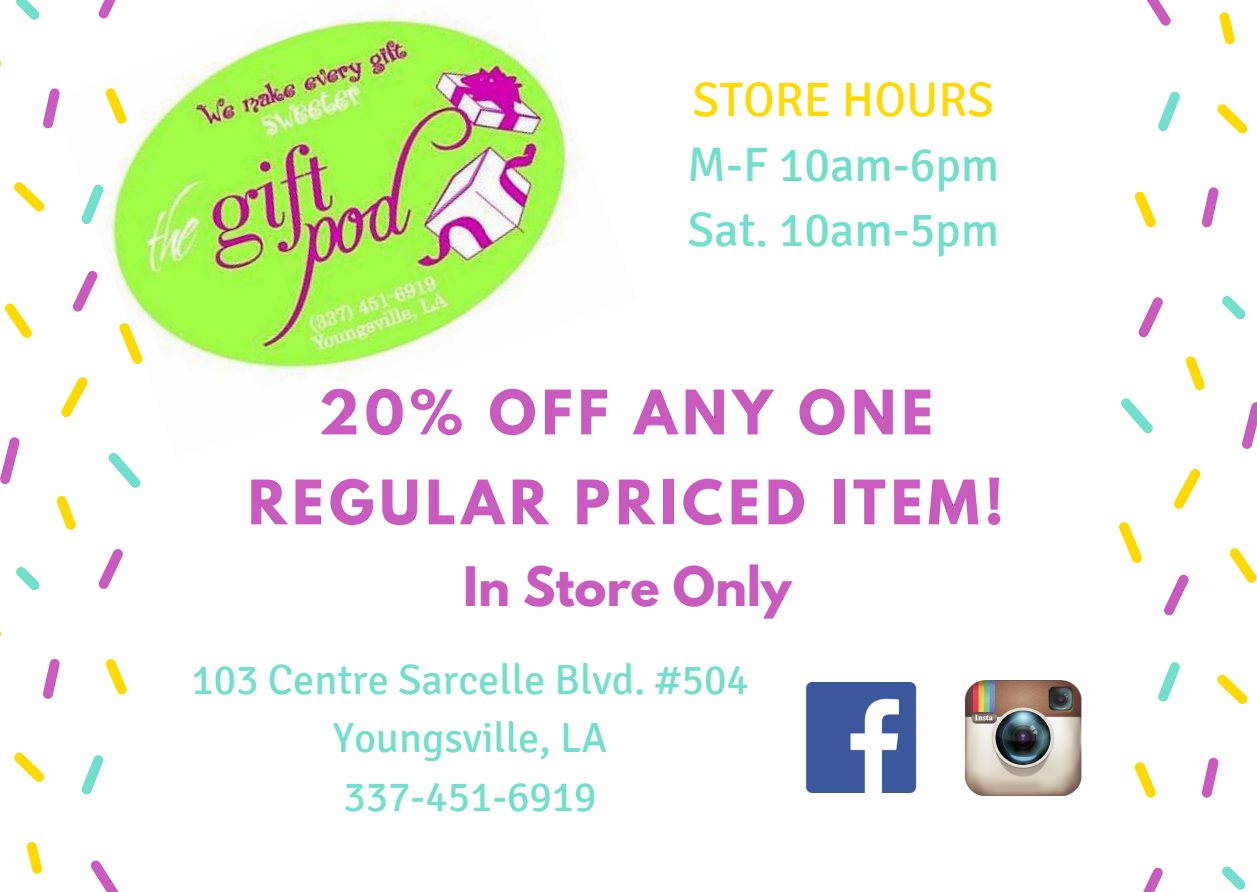
<style>
.page{position:relative;width:1257px;height:892px;background:#fff}
.page>*{position:absolute;margin:0;border:0;box-sizing:border-box;transform-origin:0 0}
.t1{font:700 54.3px/90px "League Spartan";letter-spacing:.1em;color:#c95bbf;text-align:center}
.t2{font:48.3px/65.1px "Signika";color:#72decc}
.t3{font:700 48.3px "League Spartan";color:#c95bbf}
.t4{font:48.3px "Signika";color:#ffd900}
.t5{font:42.3px/58.5px "Signika";color:#72decc;text-align:center}
</style>
<div class="page">
<img style="left:87px;top:8px;width:491px;height:376px">
<svg style="left:90px;top:860px;width:28px;height:32px"></svg>
<svg style="left:26px;top:842px;width:16px;height:32px"></svg>
<svg style="left:43px;top:658px;width:17px;height:41px"></svg>
<svg style="left:98px;top:549px;width:25px;height:40px"></svg>
<svg style="left:0;top:437px;width:19px;height:47px"></svg>
<svg style="left:73px;top:270px;width:24px;height:42px"></svg>
<svg style="left:81px;top:755px;width:22px;height:40px"></svg>
<svg style="left:16px;top:567px;width:23px;height:24px"></svg>
<svg style="left:108px;top:453px;width:32px;height:35px"></svg>
<svg style="left:14px;top:752px;width:30px;height:30px"></svg>
<svg style="left:105px;top:659px;width:22px;height:36px"></svg>
<svg style="left:56px;top:496px;width:20px;height:34px"></svg>
<svg style="left:61px;top:377px;width:26px;height:41px"></svg>
<svg style="left:5px;top:303px;width:27px;height:35px"></svg>
<svg style="left:119px;top:322px;width:23px;height:43px"></svg>
<svg style="left:43px;top:88px;width:17px;height:41px"></svg>
<svg style="left:98px;top:0;width:25px;height:19px"></svg>
<svg style="left:81px;top:184px;width:22px;height:41px"></svg>
<svg style="left:16px;top:0;width:23px;height:20px"></svg>
<svg style="left:14px;top:182px;width:30px;height:30px"></svg>
<svg style="left:105px;top:88px;width:22px;height:37px"></svg>
<svg style="left:1146px;top:0;width:25px;height:26px"></svg>
<svg style="left:1219px;top:12px;width:16px;height:33px"></svg>
<svg style="left:1202px;top:187px;width:17px;height:41px"></svg>
<svg style="left:1139px;top:297px;width:24px;height:41px"></svg>
<svg style="left:1242px;top:402px;width:15px;height:47px"></svg>
<svg style="left:1164px;top:574px;width:25px;height:42px"></svg>
<svg style="left:1158px;top:91px;width:22px;height:40px"></svg>
<svg style="left:1222px;top:296px;width:24px;height:24px"></svg>
<svg style="left:1121px;top:398px;width:32px;height:36px"></svg>
<svg style="left:1217px;top:104px;width:31px;height:30px"></svg>
<svg style="left:1135px;top:191px;width:21px;height:37px"></svg>
<svg style="left:1186px;top:356px;width:19px;height:35px"></svg>
<svg style="left:1174px;top:469px;width:27px;height:40px"></svg>
<svg style="left:1230px;top:548px;width:27px;height:35px"></svg>
<svg style="left:1119px;top:522px;width:23px;height:41px"></svg>
<svg style="left:1202px;top:757px;width:17px;height:41px"></svg>
<svg style="left:1143px;top:867px;width:20px;height:25px"></svg>
<svg style="left:1158px;top:662px;width:22px;height:40px"></svg>
<svg style="left:1222px;top:866px;width:24px;height:24px"></svg>
<svg style="left:1217px;top:674px;width:31px;height:30px"></svg>
<svg style="left:1135px;top:762px;width:21px;height:36px"></svg>
<img style="left:805px;top:683px;width:112px;height:110px">
<img style="left:964px;top:680px;width:118px;height:115px">
<p class="t4" style="left:693px;top:70px;width:303px">STORE HOURS</p>
<p class="t2" style="left:687px;top:133px;width:314px">M-F 10am-6pm<br>Sat. 10am-5pm</p>
<p class="t1" style="left:248px;top:374px;width:757px">20% OFF ANY ONE<br>REGULAR PRICED ITEM!</p>
<p class="t3" style="left:463px;top:563px;width:330px">In Store Only</p>
<p class="t5" style="left:191px;top:651px;width:559px">103 Centre Sarcelle Blvd. #504<br>Youngsville, LA<br>337-451-6919</p>
</div>
